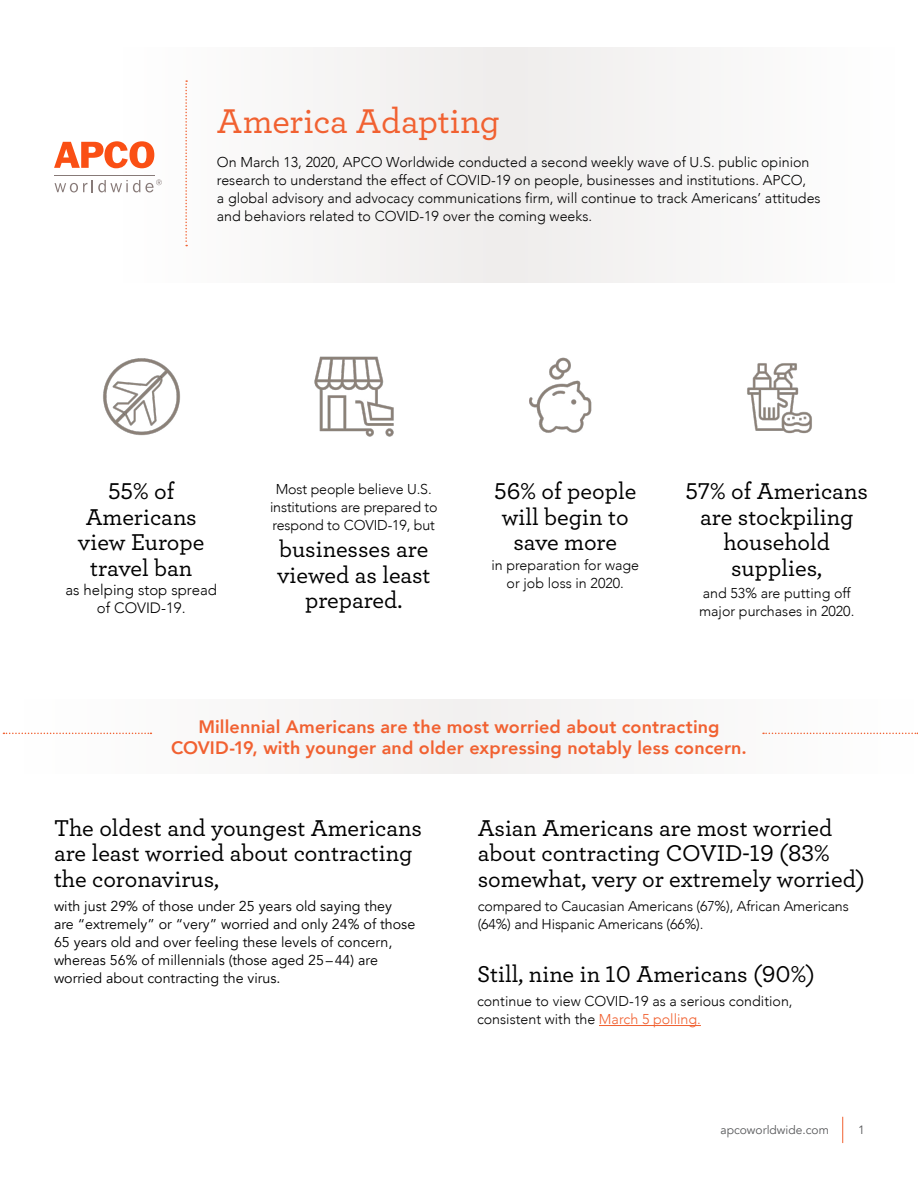
<style>
.page{position:relative;width:918px;height:1188px;background:#fff}
.page>*{position:absolute;margin:0;border:0;box-sizing:border-box;transform-origin:0 0}
.t1{font:36px "Archer Medium LF";letter-spacing:-.01em;color:#f16131}
.t2{font:24px/25.5px "Archer Medium LF";color:#000;text-align:center}
.t3{font:800 18px/21px "Avenir";letter-spacing:.01em;color:#f16131;text-align:center}
.t4{font:300 15px/18px "Avenir";color:#000;text-align:center}
.t5{font:300 14.25px/18px "Avenir";color:#000}
.t6{font:14.25px/18px "Avenir";color:#000}
.t7{font:12px "Avenir";color:#58595b}
.s1{color:#f16131}
</style>
<div class="page">
<svg style="left:842px;top:1117px;width:1px;height:26px"></svg>
<div style="left:3px;top:699px;width:911px;height:74px;background:#f8f7f7"></div>
<div style="left:104px;top:47px;width:791px;height:236px;background:#f7f6f5"></div>
<hr style="left:599px;top:1025px;width:102px;height:1px;background:#f16131">
<svg style="left:3px;top:733px;width:148px;height:1px"></svg>
<svg style="left:185px;top:80px;width:2px;height:166px"></svg>
<img style="left:747px;top:363px;width:65px;height:71px">
<img style="left:529px;top:357px;width:63px;height:76px">
<img style="left:103px;top:358px;width:77px;height:78px">
<img style="left:314px;top:356px;width:80px;height:81px">
<svg style="left:54px;top:141px;width:100px;height:27px"></svg>
<hr style="left:54px;top:175px;width:100px;height:1px;background:#877a78">
<svg style="left:55px;top:179px;width:107px;height:13px"></svg>
<svg style="left:763px;top:733px;width:155px;height:1px"></svg>
<h1 class="t1" style="left:217px;top:99px;width:285px">America Adapting</h1>
<p class="t5" style="left:217px;top:153px;width:605px">On March 13, 2020, APCO Worldwide conducted a second weekly wave of U.S. public opinion research to understand the effect of COVID-19 on people, businesses and institutions. APCO,<br>a global advisory and advocacy communications firm, will continue to track Americans’ attitudes and behaviors related to COVID-19 over the coming weeks.</p>
<h2 class="t2" style="left:78px;top:478px;width:128px">55% of<br>Americans view Europe travel ban</h2>
<p class="t4" style="left:66px;top:581px;width:153px">as helping stop spread of COVID-19.</p>
<p class="t5" style="left:270px;top:481px;width:169px;text-align:center">Most people believe U.S. institutions are prepared to respond to COVID-19, but</p>
<h2 class="t2" style="left:277px;top:536px;width:155px">businesses are viewed as least prepared.</h2>
<h2 class="t2" style="left:494px;top:478px;width:144px">56% of people will begin to save more</h2>
<p class="t5" style="left:491px;top:556px;width:149px;text-align:center">in preparation for wage or job loss in 2020.</p>
<h2 class="t2" style="left:686px;top:478px;width:184px">57% of Americans are stockpiling household supplies,</h2>
<p class="t5" style="left:699px;top:584px;width:157px">and 53% are putting off major purchases in 2020.</p>
<p class="t3" style="left:171px;top:716px;width:577px">Millennial Americans are the most worried about contracting<br>COVID-19, with younger and older expressing notably less concern.</p>
<h2 class="t2" style="left:54px;top:814px;width:370px;text-align:left">The oldest and youngest Americans are least worried about contracting the coronavirus,</h2>
<p class="t6" style="left:54px;top:897px;width:363px">with just 29% of those under 25 years old saying they are “extremely” or “very” worried and only 24% of those 65 years old and over feeling these levels of concern, whereas 56% of millennials (those aged 25–44) are worried about contracting the virus.</p>
<h2 class="t2" style="left:478px;top:814px;width:389px;text-align:left">Asian Americans are most worried about contracting COVID-19 (83% somewhat, very or extremely worried)</h2>
<p class="t5" style="left:478px;top:897px;width:373px">compared to Caucasian Americans (67%), African Americans (64%) and Hispanic Americans (66%).</p>
<h2 class="t2" style="left:477px;top:961px;width:340px">Still, nine in 10 Americans (90%)</h2>
<p class="t5" style="left:477px;top:993px;width:317px">continue to view COVID-19 as a serious condition, consistent with the <span class="s1">March 5 polling.</span></p>
<p class="t7" style="left:720px;top:1123px;width:110px">apcoworldwide.com</p>
<p class="t7" style="left:858px;top:1123px;width:8px">1</p>
</div>
